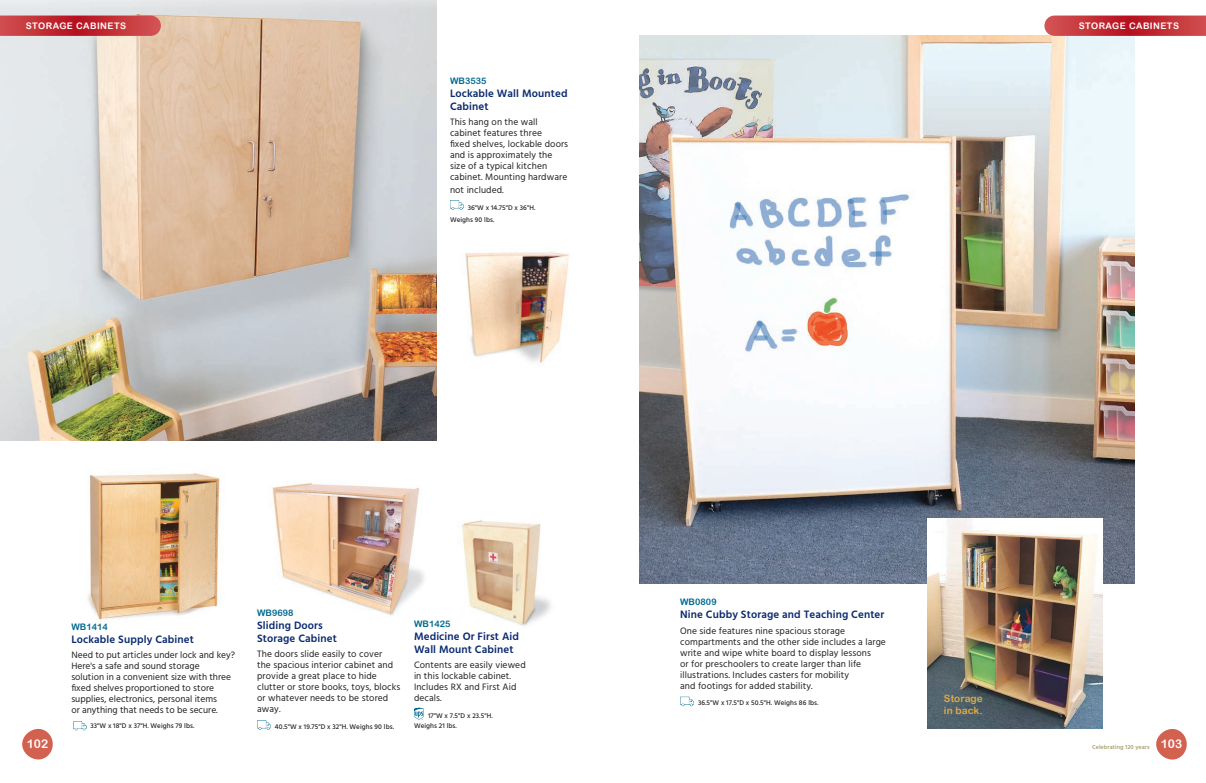
<style>
.page{position:relative;width:1206px;height:783px;background:#fff}
.page>*{position:absolute;margin:0;border:0;box-sizing:border-box;transform-origin:0 0}
.t1{font:12px "Arial Rounded MT Bold";color:#fff}
.Product_Heading{font:600 11px/13px "Hind";letter-spacing:.01em;color:#0a296e}
.Description_text{font:600 11px/13px "Hind";letter-spacing:.01em;color:#0a296e}
.t2{font:10px/12px "Arial Rounded MT Bold";letter-spacing:.01em;color:#e0ab45}
.Description_text-2{font:9.5px/11px "Hind";letter-spacing:.01em;color:#231f20}
.Description_text-3{font:9px "Arial Rounded MT Bold";letter-spacing:.005em;color:#006991}
.t3{font:9px "Arial Rounded MT Bold";letter-spacing:.05em;color:#fff}
.Description_text-4{font:500 7px/12px "Hind";letter-spacing:.01em;color:#231f20}
.Description_text-5{font:600 6px "Hind";letter-spacing:.01em;color:#aca374}
</style>
<div class="page">
<img style="left:272px;top:482px;width:152px;height:134px">
<img style="left:87px;top:473px;width:133px;height:147px">
<svg style="left:257px;top:720px;width:14px;height:10px"></svg>
<svg style="left:73px;top:721px;width:14px;height:9px"></svg>
<img style="left:0;top:0;width:436px;height:441px">
<svg style="left:450px;top:200px;width:14px;height:10px"></svg>
<img style="left:462px;top:520px;width:89px;height:106px">
<svg style="left:414px;top:708px;width:10px;height:12px"></svg>
<img style="left:465px;top:252px;width:104px;height:111px">
<svg style="left:680px;top:697px;width:14px;height:9px"></svg>
<img style="left:639px;top:36px;width:496px;height:548px">
<img style="left:928px;top:519px;width:175px;height:210px">
<div style="left:1156px;top:729px;width:31px;height:31px;background:#d36150;border-radius:50%"></div>
<div style="left:22px;top:729px;width:31px;height:30px;background:#d36150;border-radius:50%"></div>
<svg style="left:0;top:16px;width:161px;height:20px"></svg>
<svg style="left:1044px;top:16px;width:162px;height:20px"></svg>
<p class="t3" style="left:26px;top:20px;width:102px">STORAGE CABINETS</p>
<p class="t3" style="left:1079px;top:20px;width:102px">STORAGE CABINETS</p>
<p class="Description_text-3" style="left:450px;top:75px;width:38px">WB3535</p>
<p class="Description_text" style="left:450px;top:87px;width:119px">Lockable Wall Mounted<br>Cabinet</p>
<p class="Description_text-2" style="left:450px;top:117px;width:120px">This hang on the wall cabinet features three<br>fixed shelves, lockable doors and is approximately the size of a typical kitchen cabinet. Mounting hardware</p>
<p class="Description_text-2" style="left:450px;top:185px;width:55px">not included.</p>
<p class="Description_text-4" style="left:450px;top:202px;width:87px;text-indent:18px">36"W x 14.75"D x 36"H.<br>Weighs 90 lbs.</p>
<p class="Description_text-3" style="left:71px;top:621px;width:38px">WB1414</p>
<p class="Product_Heading" style="left:71px;top:633px;width:124px">Lockable Supply Cabinet</p>
<p class="Description_text-2" style="left:71px;top:650px;width:165px">Need to put articles under lock and key?<br>Here's a safe and sound storage<br>solution in a convenient size with three fixed shelves proportioned to store supplies, electronics, personal items<br>or anything that needs to be secure.</p>
<p class="Description_text-4" style="left:90px;top:720px;width:106px">33"W x 18"D x 37"H. Weighs 79 lbs.</p>
<p class="Description_text-3" style="left:257px;top:607px;width:38px">WB9698</p>
<p class="Product_Heading" style="left:257px;top:619px;width:81px">Sliding Doors<br>Storage Cabinet</p>
<p class="Description_text-2" style="left:257px;top:649px;width:145px">The doors slide easily to cover<br>the spacious interior cabinet and provide a great place to hide clutter or store books, toys, blocks or whatever needs to be stored away.</p>
<p class="Description_text-4" style="left:275px;top:721px;width:121px">40.5"W x 19.75"D x 32"H. Weighs 90 lbs.</p>
<p class="Description_text-3" style="left:414px;top:618px;width:38px">WB1425</p>
<p class="Product_Heading" style="left:414px;top:630px;width:107px">Medicine Or First Aid<br>Wall Mount Cabinet</p>
<p class="Description_text-2" style="left:414px;top:660px;width:113px">Contents are easily viewed in this lockable cabinet.<br>Includes RX and First Aid decals.</p>
<p class="Description_text-4" style="left:414px;top:711px;width:80px;line-height:10px;text-indent:14px">17"W x 7.5"D x 23.5"H.<br>Weighs 21 lbs.</p>
<p class="Description_text-3" style="left:680px;top:597px;width:38px">WB0809</p>
<p class="Product_Heading" style="left:680px;top:609px;width:206px">Nine Cubby Storage and Teaching Center</p>
<p class="Description_text-2" style="left:680px;top:626px;width:207px">One side features nine spacious storage compartments and the other side includes a large write and wipe white board to display lessons<br>or for preschoolers to create larger than life illustrations. Includes casters for mobility<br>and footings for added stability.</p>
<p class="Description_text-4" style="left:698px;top:697px;width:122px">36.5"W x 17.5"D x 50.5"H. Weighs 86 lbs.</p>
<p class="t2" style="left:944px;top:693px;width:40px">Storage in back.</p>
<p class="t1" style="left:27px;top:737px;width:23px">102</p>
<p class="Description_text-5" style="left:1092px;top:743px;width:92px">Celebrating 120 years <sup>103</sup></p>
</div>
